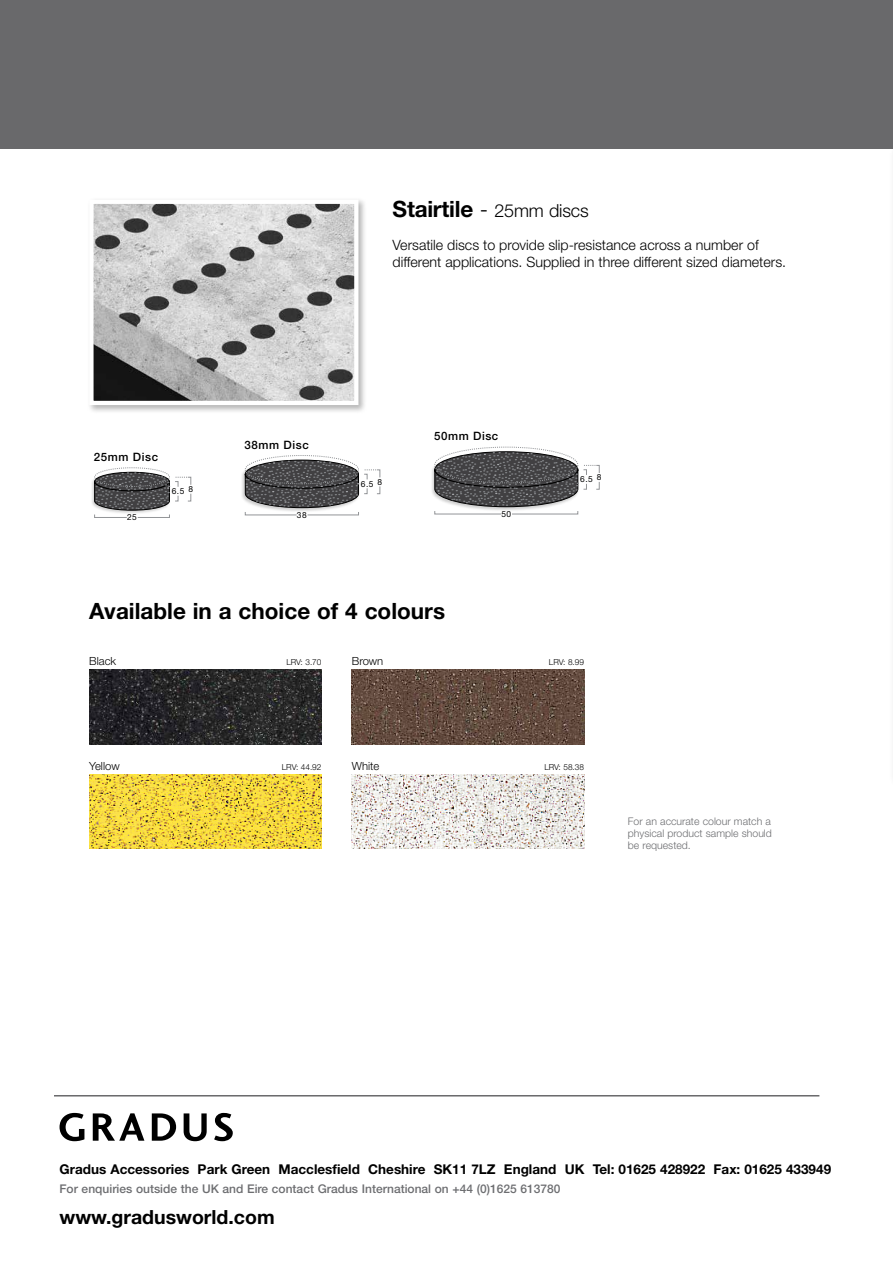
<style>
.page{position:relative;width:893px;height:1263px;background:#fff}
.page>*{position:absolute;margin:0;border:0;box-sizing:border-box;transform-origin:0 0}
.t1{font:700 22.5px "Helvetica Neue LT";color:#000}
.t2{font:700 19.5px "Helvetica Neue LT";color:#000}
.t3{font:300 14.25px/17.1px "Helvetica Neue LT";color:#000}
.t4{font:700 13.5px "Helvetica Neue LT";color:#000}
.t5{font:500 12px "Helvetica Neue LT";color:#6d6e71}
.t6{font:500 11.55px "Helvetica Neue LT";letter-spacing:.05em;color:#000}
.t7{font:300 11.25px "Helvetica Neue LT";color:#000}
.t8{font:300 10.5px/12px "Helvetica Neue LT";color:#6d6e71;text-align:justify}
.t9{font:8.4px "Helvetica Neue LT";color:#000}
.t10{font:300 8.25px "Helvetica Neue LT";color:#000}
.s1{font-weight:300}
.s2{font-weight:300;font-size:18px}
.s3{font-style:inherit}
</style>
<div class="page">
<div style="left:0;top:0;width:893px;height:149px;background:#69696b"></div>
<div style="left:888px;top:144px;width:5px;height:643px;background:#fcfcfc"></div>
<hr style="left:54px;top:1095px;width:765px;height:1px;background:#69696b">
<img style="left:89px;top:669px;width:232px;height:75px">
<img style="left:89px;top:774px;width:232px;height:75px">
<img style="left:352px;top:669px;width:232px;height:75px">
<img style="left:352px;top:774px;width:232px;height:75px">
<img style="left:432px;top:449px;width:125px;height:46px">
<svg style="left:434px;top:452px;width:166px;height:62px"></svg>
<div style="left:435px;top:447px;width:143px;height:36px;border:1px dashed #939598;border-radius:50%"></div>
<img style="left:92px;top:470px;width:72px;height:36px">
<svg style="left:94px;top:472px;width:97px;height:46px"></svg>
<div style="left:94px;top:468px;width:76px;height:19px;border:1px dashed #939598;border-radius:50%"></div>
<img style="left:242px;top:458px;width:106px;height:55px">
<svg style="left:245px;top:461px;width:135px;height:54px"></svg>
<div style="left:245px;top:455px;width:114px;height:29px;border:1px dashed #939598;border-radius:50%"></div>
<div style="left:87px;top:197px;width:280px;height:217px;background:#000;opacity:.3"></div>
<img style="left:94px;top:205px;width:259px;height:195px">
<div style="left:89px;top:200px;width:269px;height:205px;border:4px solid #fff"></div>
<svg style="left:60px;top:1113px;width:24px;height:28px"></svg>
<svg style="left:93px;top:1113px;width:51px;height:28px"></svg>
<svg style="left:152px;top:1113px;width:24px;height:28px"></svg>
<svg style="left:184px;top:1113px;width:23px;height:28px"></svg>
<svg style="left:214px;top:1113px;width:19px;height:28px"></svg>
<h1 class="t1" style="left:393px;top:195px;width:198px">Stairtile <span class="s1">-</span> <span class="s2">25mm discs</span></h1>
<p class="t3" style="left:393px;top:236px;width:395px">Versatile discs to provide slip-resistance across a number of different applications. Supplied in three different sized diameters.</p>
<p class="t6" style="left:94px;top:450px;width:66px">25mm Disc</p>
<p class="t9" style="left:127px;top:512px;width:11px">25</p>
<p class="t9" style="left:172px;top:486px;width:23px">6.5 8</p>
<p class="t6" style="left:245px;top:438px;width:66px">38mm Disc</p>
<p class="t9" style="left:297px;top:510px;width:11px">38</p>
<p class="t9" style="left:361px;top:479px;width:23px">6.5 8</p>
<p class="t6" style="left:434px;top:429px;width:66px">50mm Disc</p>
<p class="t9" style="left:501px;top:509px;width:11px">50</p>
<p class="t9" style="left:580px;top:474px;width:23px">6.5 8</p>
<h1 class="t1" style="left:89px;top:597px;width:357px">Available in a choice of 4 colours</h1>
<p class="t7" style="left:89px;top:654px;width:28px">Black</p>
<p class="t10" style="left:286px;top:657px;width:37px">LRV: 3.70</p>
<p class="t7" style="left:352px;top:654px;width:33px">Brown</p>
<p class="t10" style="left:549px;top:657px;width:37px">LRV: 8.99</p>
<p class="t7" style="left:89px;top:759px;width:32px">Yellow</p>
<p class="t10" style="left:282px;top:762px;width:41px">LRV: 44.92</p>
<p class="t7" style="left:352px;top:759px;width:29px">White</p>
<p class="t10" style="left:544px;top:762px;width:41px">LRV: 58.38</p>
<p class="t8" style="left:628px;top:815px;width:146px">For an accurate colour match a physical product sample should be requested.</p>
<p class="t4" style="left:60px;top:1161px;width:773px">Gradus Accessories Park Green Macclesfield Cheshire SK11 7LZ England UK Tel: 01625 428922 Fax: 01625 433949</p>
<p class="t5" style="left:60px;top:1181px;width:502px">For enquiries outside the UK and Eire contact Gradus International on <span class="s3">+44 (0)1625 613780</span></p>
<h2 class="t2" style="left:60px;top:1205px;width:217px">www.gradusworld.com</h2>
</div>
